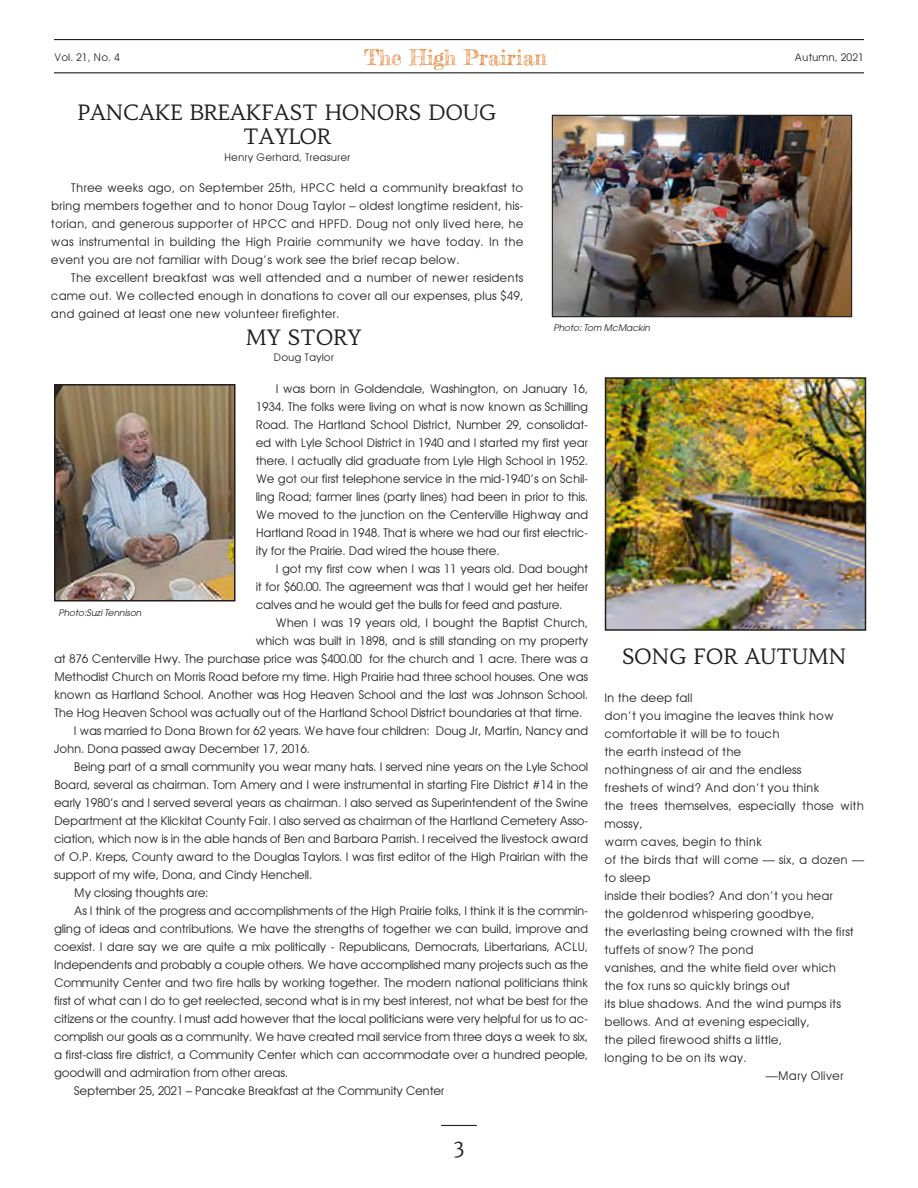
<style>
.page{position:relative;width:918px;height:1188px;background:#fff}
.page>*{position:absolute;margin:0;border:0;box-sizing:border-box;transform-origin:0 0}
.Headline{font:21px/24px "Habibi";color:#231f20;text-align:center}
.t1{font:21px "Frederickathe Great";color:#e27b26}
.t2{font:12px/18px "Avant Garde";letter-spacing:-.025em;color:#231f20;text-align:justify}
.t3{font:12px/18px "Avant Garde";color:#231f20}
.byline{font:10.5px "Avant Garde";color:#231f20}
.t4{font:italic 9px "Avant Garde";color:#231f20}
</style>
<div class="page">
<hr style="left:54px;top:72px;width:810px;height:1px;background:#231f20">
<hr style="left:54px;top:39px;width:810px;height:1px;background:#231f20">
<hr style="left:441px;top:1125px;width:36px;height:1px;background:#231f20">
<img style="left:554px;top:117px;width:296px;height:198px">
<div style="left:552px;top:115px;width:300px;height:202px;border:1px solid #231f20"></div>
<img style="left:57px;top:387px;width:176px;height:212px">
<div style="left:54px;top:384px;width:182px;height:218px;border:2px solid #231f20"></div>
<img style="left:608px;top:380px;width:255px;height:248px">
<div style="left:605px;top:377px;width:261px;height:254px;border:2px solid #231f20"></div>
<p class="byline" style="left:54px;top:51px;width:67px">Vol. 21, No. 4</p>
<h1 class="t1" style="left:364px;top:44px;width:184px">The High Prairian</h1>
<p class="byline" style="left:795px;top:51px;width:71px">Autumn, 2021</p>
<p class="Headline" style="left:78px;top:101px;width:420px">PANCAKE BREAKFAST HONORS DOUG<br>TAYLOR</p>
<p class="byline" style="left:224px;top:150px;width:128px">Henry Gerhard, Treasurer</p>
<p class="t2" style="left:51px;top:179px;width:474px;text-indent:20px">Three weeks ago, on September 25th, HPCC held a community breakfast to bring members together and to honor Doug Taylor – oldest longtime resident, his&shy;torian, and generous supporter of HPCC and HPFD. Doug not only lived here, he was instrumental in building the High Prairie community we have today. In the event you are not familiar with Doug’s work see the brief recap below.</p>
<p class="t2" style="left:51px;top:269px;width:474px;text-indent:20px">The excellent breakfast was well attended and a number of newer residents came out. We collected enough in donations to cover all our expenses, plus $49, and gained at least one new volunteer firefighter.</p>
<p class="Headline" style="left:246px;top:325px;width:117px">MY STORY</p>
<p class="byline" style="left:274px;top:351px;width:62px">Doug Taylor</p>
<p class="t2" style="left:256px;top:379px;width:334px;text-indent:20px">I was born in Goldendale, Washington, on January 16, 1934. The folks were living on what is now known as Schilling Road. The Hartland School District, Number 29, consolidat&shy;ed with Lyle School District in 1940 and I started my first year there. I actually did graduate from Lyle High School in 1952.<br>We got our first telephone service in the mid-1940’s on Schil&shy;ling Road; farmer lines (party lines) had been in prior to this.<br>We moved to the junction on the Centerville Highway and Hartland Road in 1948. That is where we had our first electric&shy;ity for the Prairie. Dad wired the house there.</p>
<p class="t2" style="left:256px;top:559px;width:334px;text-indent:20px">I got my first cow when I was 11 years old. Dad bought it for $60.00. The agreement was that I would get her heifer calves and he would get the bulls for feed and pasture.</p>
<p class="t2" style="left:276px;top:613px;width:314px">When I was 19 years old, I bought the Baptist Church,</p>
<p class="t2" style="left:256px;top:631px;width:334px">which was built in 1898, and is still standing on my property</p>
<p class="t2" style="left:54px;top:649px;width:536px">at 876 Centerville Hwy. The purchase price was $400.00 for the church and 1 acre. There was a</p>
<p class="t2" style="left:54px;top:667px;width:536px">Methodist Church on Morris Road before my time. High Prairie had three school houses. One was</p>
<p class="t2" style="left:54px;top:685px;width:536px">known as Hartland School. Another was Hog Heaven School and the last was Johnson School.</p>
<p class="t2" style="left:54px;top:703px;width:530px">The Hog Heaven School was actually out of the Hartland School District boundaries at that time.</p>
<p class="t2" style="left:54px;top:721px;width:536px;text-indent:20px">I was married to Dona Brown for 62 years. We have four children: Doug Jr, Martin, Nancy and<br>John. Dona passed away December 17, 2016.</p>
<p class="t2" style="left:54px;top:757px;width:536px;text-indent:20px">Being part of a small community you wear many hats. I served nine years on the Lyle School Board, several as chairman. Tom Amery and I were instrumental in starting Fire District #14 in the early 1980’s and I served several years as chairman. I also served as Superintendent of the Swine Department at the Klickitat County Fair. I also served as chairman of the Hartland Cemetery Asso&shy;ciation, which now is in the able hands of Ben and Barbara Parrish. I received the livestock award of O.P. Kreps, County award to the Douglas Taylors. I was first editor of the High Prairian with the support of my wife, Dona, and Cindy Henchell.</p>
<p class="t2" style="left:74px;top:883px;width:136px">My closing thoughts are:</p>
<p class="t2" style="left:54px;top:901px;width:536px;text-indent:20px">As I think of the progress and accomplishments of the High Prairie folks, I think it is the commin&shy;gling of ideas and contributions. We have the strengths of together we can build, improve and coexist. I dare say we are quite a mix politically - Republicans, Democrats, Libertarians, ACLU, Independents and probably a couple others. We have accomplished many projects such as the Community Center and two fire halls by working together. The modern national politicians think first of what can I do to get reelected, second what is in my best interest, not what be best for the citizens or the country. I must add however that the local politicians were very helpful for us to ac&shy;complish our goals as a community. We have created mail service from three days a week to six, a first-class fire district, a Community Center which can accommodate over a hundred people, goodwill and admiration from other areas.</p>
<p class="t2" style="left:74px;top:1081px;width:372px">September 25, 2021 – Pancake Breakfast at the Community Center</p>
<p class="t4" style="left:554px;top:322px;width:98px">Photo: Tom McMackin</p>
<p class="t4" style="left:58px;top:607px;width:84px">Photo:Suzi Tennison</p>
<p class="Headline" style="left:622px;top:645px;width:226px">SONG FOR AUTUMN</p>
<p class="t3" style="left:604px;top:689px;width:89px">In the deep fall</p>
<p class="t3" style="left:604px;top:707px;width:231px">don’t you imagine the leaves think how</p>
<p class="t3" style="left:604px;top:725px;width:177px">comfortable it will be to touch</p>
<p class="t3" style="left:604px;top:743px;width:138px">the earth instead of the</p>
<p class="t3" style="left:604px;top:761px;width:199px">nothingness of air and the endless</p>
<p class="t3" style="left:604px;top:779px;width:217px">freshets of wind? And don’t you think</p>
<p class="t3" style="left:604px;top:797px;width:261px">the trees themselves, especially those with mossy,</p>
<p class="t3" style="left:604px;top:833px;width:159px">warm caves, begin to think</p>
<p class="t3" style="left:604px;top:851px;width:261px">of the birds that will come — six, a dozen — to sleep</p>
<p class="t3" style="left:604px;top:887px;width:230px">inside their bodies? And don’t you hear</p>
<p class="t3" style="left:604px;top:905px;width:212px">the goldenrod whispering goodbye,</p>
<p class="t3" style="left:604px;top:923px;width:251px">the everlasting being crowned with the first</p>
<p class="t3" style="left:604px;top:941px;width:151px">tuffets of snow? The pond</p>
<p class="t3" style="left:604px;top:959px;width:233px">vanishes, and the white field over which</p>
<p class="t3" style="left:604px;top:977px;width:187px">the fox runs so quickly brings out</p>
<p class="t3" style="left:604px;top:995px;width:238px">its blue shadows. And the wind pumps its</p>
<p class="t3" style="left:604px;top:1013px;width:207px">bellows. And at evening especially,</p>
<p class="t3" style="left:604px;top:1031px;width:179px">the piled firewood shifts a little,</p>
<p class="t3" style="left:604px;top:1049px;width:144px">longing to be on its way.</p>
<p class="t3" style="left:766px;top:1067px;width:79px">—Mary Oliver</p>
<p class="Headline" style="left:453px;top:1133px;width:14px">3</p>
</div>
